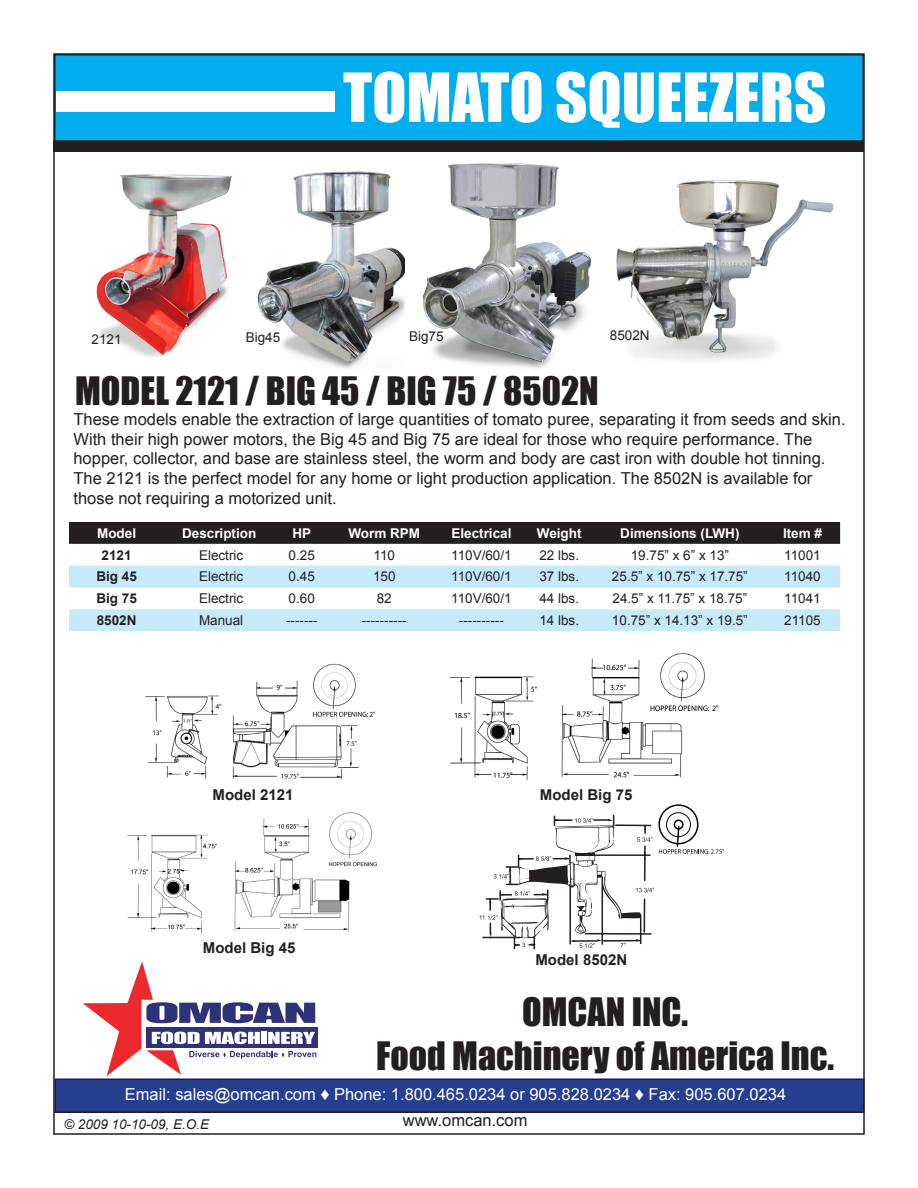
<style>
.page{position:relative;width:918px;height:1188px;background:#fff}
.page>*{position:absolute;margin:0;border:0;box-sizing:border-box;transform-origin:0 0}
.t1{font:62.4px "Impact";color:#fff}
.t2{font:36px "Impact";color:#231f20}
.t3{font:16.5px/19.8px "Arial";color:#231f20}
.t4{font:16.5px "Arial";color:#fff}
.t5{font:700 15px "Arial";color:#231f20}
.t6{font:13.5px "Arial";color:#231f20}
.t7{font:700 13.5px "Arial";color:#fff}
.t8{font:italic 13.5px "Arial";color:#231f20}
.t9{font:700 13.5px "Arial";color:#231f20}
.s1{font-family:"Times New Roman";font-size:18px}
</style>
<div class="page">
<div style="left:55px;top:55px;width:808px;height:86px;background:#00aeef"></div>
<div style="left:54px;top:54px;width:810px;height:88px;border:2px solid #231f20"></div>
<div style="left:55px;top:1079px;width:809px;height:33px;background:#253f8e"></div>
<div style="left:54px;top:1078px;width:810px;height:35px;border:2px solid #231f20"></div>
<svg style="left:83px;top:961px;width:233px;height:115px"></svg>
<div style="left:54px;top:141px;width:810px;height:10px;background:#231f20"></div>
<div style="left:56px;top:92px;width:278px;height:20px;background:#fff"></div>
<div style="left:69px;top:522px;width:771px;height:22px;background:#231f20"></div>
<svg style="left:69px;top:566px;width:771px;height:65px;fill:#c6eafa"></svg>
<img style="left:145px;top:663px;width:231px;height:117px">
<img style="left:127px;top:812px;width:250px;height:122px">
<img style="left:449px;top:653px;width:270px;height:127px">
<img style="left:96px;top:174px;width:136px;height:183px">
<img style="left:257px;top:171px;width:148px;height:198px">
<img style="left:422px;top:163px;width:170px;height:206px">
<img style="left:616px;top:180px;width:218px;height:180px">
<div style="left:658px;top:804px;width:41px;height:40px;border:2px solid #040503;border-radius:50%"></div>
<div style="left:666px;top:813px;width:25px;height:24px;border:1px solid #040503;border-radius:50%"></div>
<svg style="left:480px;top:815px;width:245px;height:134px"></svg>
<p class="t1" style="left:343px;top:49px;width:485px">TOMATO SQUEEZERS</p>
<p class="t6" style="left:92px;top:330px;width:32px">2121</p>
<p class="t6" style="left:246px;top:329px;width:36px">Big45</p>
<p class="t6" style="left:409px;top:327px;width:36px">Big75</p>
<p class="t6" style="left:610px;top:326px;width:41px">8502N</p>
<p class="t2" style="left:75px;top:363px;width:525px">MODEL 2121 / BIG 45 / BIG 75 / 8502N</p>
<p class="t3" style="left:73px;top:409px;width:774px">These models enable the extraction of large quantities of tomato puree, separating it from seeds and skin.<br>With their high power motors, the Big 45 and Big 75 are ideal for those who require performance. The hopper, collector, and base are stainless steel, the worm and body are cast iron with double hot tinning.<br>The 2121 is the perfect model for any home or light production application. The 8502N is available for those not requiring a motorized unit.</p>
<p class="t7" style="left:97px;top:524px;width:41px">Model</p>
<p class="t7" style="left:182px;top:524px;width:76px">Description</p>
<p class="t7" style="left:293px;top:524px;width:20px">HP</p>
<p class="t7" style="left:348px;top:524px;width:73px">Worm RPM</p>
<p class="t7" style="left:451px;top:524px;width:62px">Electrical</p>
<p class="t7" style="left:537px;top:524px;width:46px">Weight</p>
<p class="t7" style="left:620px;top:524px;width:121px">Dimensions (LWH)</p>
<p class="t7" style="left:783px;top:524px;width:41px">Item #</p>
<p class="t9" style="left:102px;top:546px;width:32px">2121</p>
<p class="t6" style="left:199px;top:546px;width:46px">Electric</p>
<p class="t6" style="left:289px;top:546px;width:28px">0.25</p>
<p class="t6" style="left:374px;top:546px;width:23px">110</p>
<p class="t6" style="left:451px;top:546px;width:62px">110V/60/1</p>
<p class="t6" style="left:539px;top:546px;width:41px">22 lbs.</p>
<p class="t6" style="left:631px;top:546px;width:100px">19.75” x 6” x 13”</p>
<p class="t6" style="left:784px;top:546px;width:38px">11001</p>
<p class="t9" style="left:96px;top:568px;width:42px">Big 45</p>
<p class="t6" style="left:199px;top:568px;width:46px">Electric</p>
<p class="t6" style="left:289px;top:568px;width:28px">0.45</p>
<p class="t6" style="left:373px;top:568px;width:24px">150</p>
<p class="t6" style="left:451px;top:568px;width:62px">110V/60/1</p>
<p class="t6" style="left:539px;top:568px;width:41px">37 lbs.</p>
<p class="t6" style="left:612px;top:568px;width:137px">25.5” x 10.75” x 17.75”</p>
<p class="t6" style="left:784px;top:568px;width:38px">11040</p>
<p class="t9" style="left:96px;top:590px;width:42px">Big 75</p>
<p class="t6" style="left:199px;top:590px;width:46px">Electric</p>
<p class="t6" style="left:289px;top:590px;width:28px">0.60</p>
<p class="t6" style="left:377px;top:590px;width:17px">82</p>
<p class="t6" style="left:451px;top:590px;width:62px">110V/60/1</p>
<p class="t6" style="left:539px;top:590px;width:41px">44 lbs.</p>
<p class="t6" style="left:612px;top:590px;width:136px">24.5” x 11.75” x 18.75”</p>
<p class="t6" style="left:784px;top:590px;width:38px">11041</p>
<p class="t9" style="left:97px;top:612px;width:41px">8502N</p>
<p class="t6" style="left:199px;top:612px;width:46px">Manual</p>
<p class="t6" style="left:286px;top:612px;width:33px">-------</p>
<p class="t6" style="left:362px;top:612px;width:46px">----------</p>
<p class="t6" style="left:459px;top:612px;width:46px">----------</p>
<p class="t6" style="left:539px;top:612px;width:41px">14 lbs.</p>
<p class="t6" style="left:612px;top:612px;width:137px">10.75” x 14.13” x 19.5”</p>
<p class="t6" style="left:784px;top:612px;width:38px">21105</p>
<p class="t5" style="left:213px;top:785px;width:82px">Model 2121</p>
<p class="t5" style="left:203px;top:938px;width:94px">Model Big 45</p>
<p class="t5" style="left:540px;top:784px;width:94px">Model Big 75</p>
<p class="t5" style="left:536px;top:950px;width:93px">Model 8502N</p>
<p class="t2" style="left:522px;top:984px;width:168px">OMCAN INC.</p>
<p class="t2" style="left:376px;top:1028px;width:460px">Food Machinery of America Inc.</p>
<p class="t4" style="left:125px;top:1083px;width:663px">Email: sales@omcan.com <span class="s1">♦</span> Phone: 1.800.465.0234 or 905.828.0234 <span class="s1">♦</span> Fax: 905.607.0234</p>
<p class="t8" style="left:64px;top:1115px;width:147px">© 2009 10-10-09, E.O.E</p>
<p class="t3" style="left:403px;top:1110px;width:126px">www.omcan.com</p>
</div>
